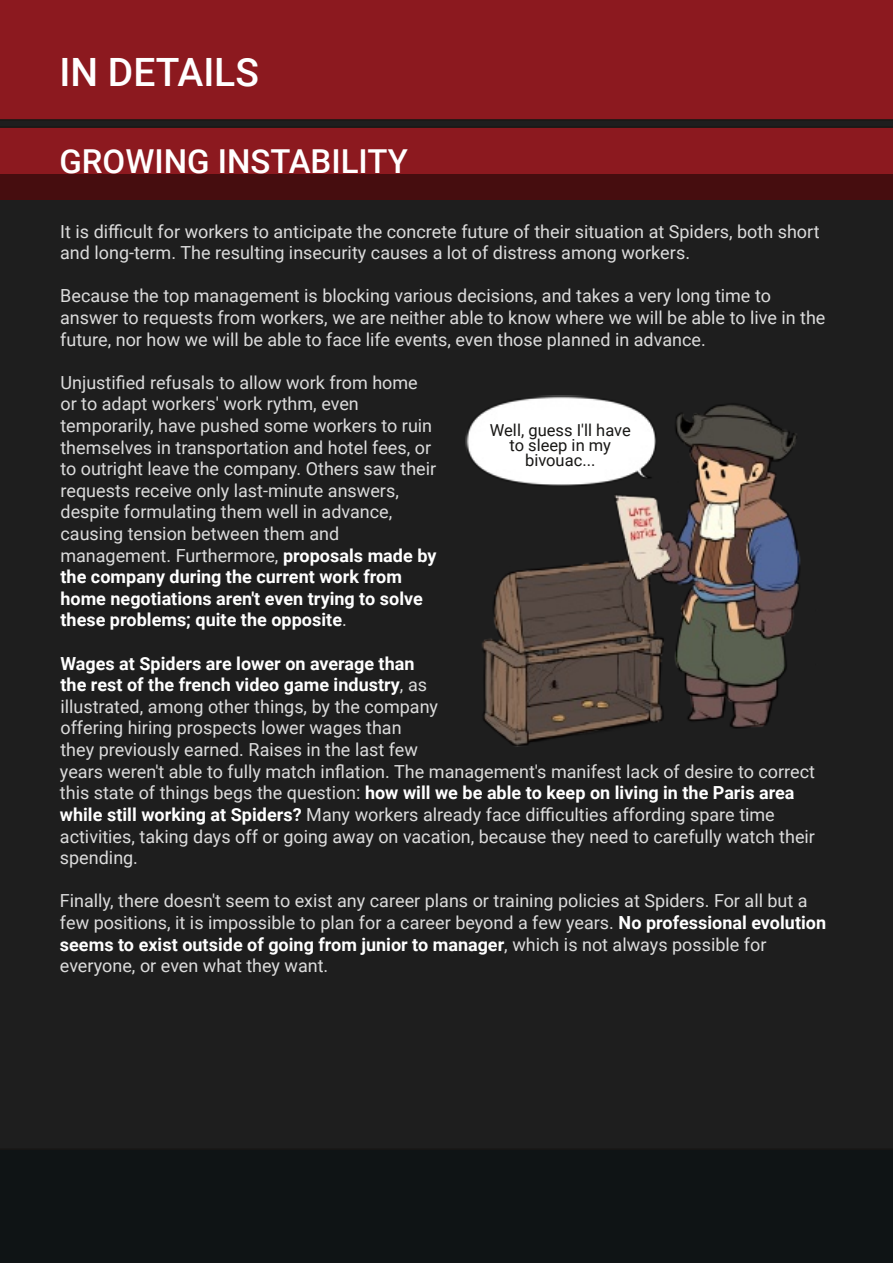
<style>
.page{position:relative;width:893px;height:1263px;background:#fff}
.page>*{position:absolute;margin:0;border:0;box-sizing:border-box;transform-origin:0 0}
.t1{font:500 39px "Roboto";color:#fff}
.t2{font:500 33px "Roboto";color:#fff}
.t3{font:18px/21.6px "Roboto";color:#dcdcdc}
.t4{font:16.5px/15px "Roboto";letter-spacing:.005em;color:#181715;text-align:center}
.s1{font-weight:700;color:#fff}
</style>
<div class="page">
<div style="left:0;top:121px;width:893px;height:1027px;background:#1e1e1e"></div>
<div style="left:0;top:1148px;width:893px;height:115px;background:#0f1415"></div>
<div style="left:0;top:0;width:893px;height:121px;background:#8c191f"></div>
<div style="left:0;top:126px;width:893px;height:48px;background:#8c191f"></div>
<img style="left:449px;top:374px;width:386px;height:384px">
<div style="left:0;top:174px;width:893px;height:26px;background:#460d0f"></div>
<h1 class="t1" style="left:59px;top:50px;width:201px">IN DETAILS</h1>
<h2 class="t2" style="left:59px;top:142px;width:350px">GROWING INSTABILITY</h2>
<p class="t3" style="left:60px;top:221px;width:761px">It is difficult for workers to anticipate the concrete future of their situation at Spiders, both short and long-term. The resulting insecurity causes a lot of distress among workers.</p>
<p class="t3" style="left:60px;top:285px;width:767px">Because the top management is blocking various decisions, and takes a very long time to answer to requests from workers, we are neither able to know where we will be able to live in the future, nor how we will be able to face life events, even those planned in advance.</p>
<p class="t3" style="left:60px;top:372px;width:377px">Unjustified refusals to allow work from home or to adapt workers' work rythm, even temporarily, have pushed some workers to ruin themselves in transportation and hotel fees, or to outright leave the company. Others saw their requests receive only last-minute answers, despite formulating them well in advance, causing tension between them and management. Furthermore, <span class="s1">proposals made by the company during the current work from home negotiations aren't even trying to solve these problems; quite the opposite</span>.</p>
<p class="t3" style="left:60px;top:653px;width:757px"><span class="s1">Wages at Spiders are lower on average than<br>the rest of the french video game industry</span>, as<br>illustrated, among other things, by the company<br>offering hiring prospects lower wages than<br>they previously earned. Raises in the last few<br>years weren't able to fully match inflation. The management's manifest lack of desire to correct this state of things begs the question: <span class="s1">how will we be able to keep on living in the Paris area while still working at Spiders?</span> Many workers already face difficulties affording spare time activities, taking days off or going away on vacation, because they need to carefully watch their spending.</p>
<p class="t3" style="left:60px;top:890px;width:768px">Finally, there doesn't seem to exist any career plans or training policies at Spiders. For all but a few positions, it is impossible to plan for a career beyond a few years. <span class="s1">No professional evolution seems to exist outside of going from junior to manager</span>, which is not always possible for everyone, or even what they want.</p>
<p class="t4" style="left:490px;top:423px;width:142px">Well, guess I'll have to sleep in my bivouac...</p>
</div>
